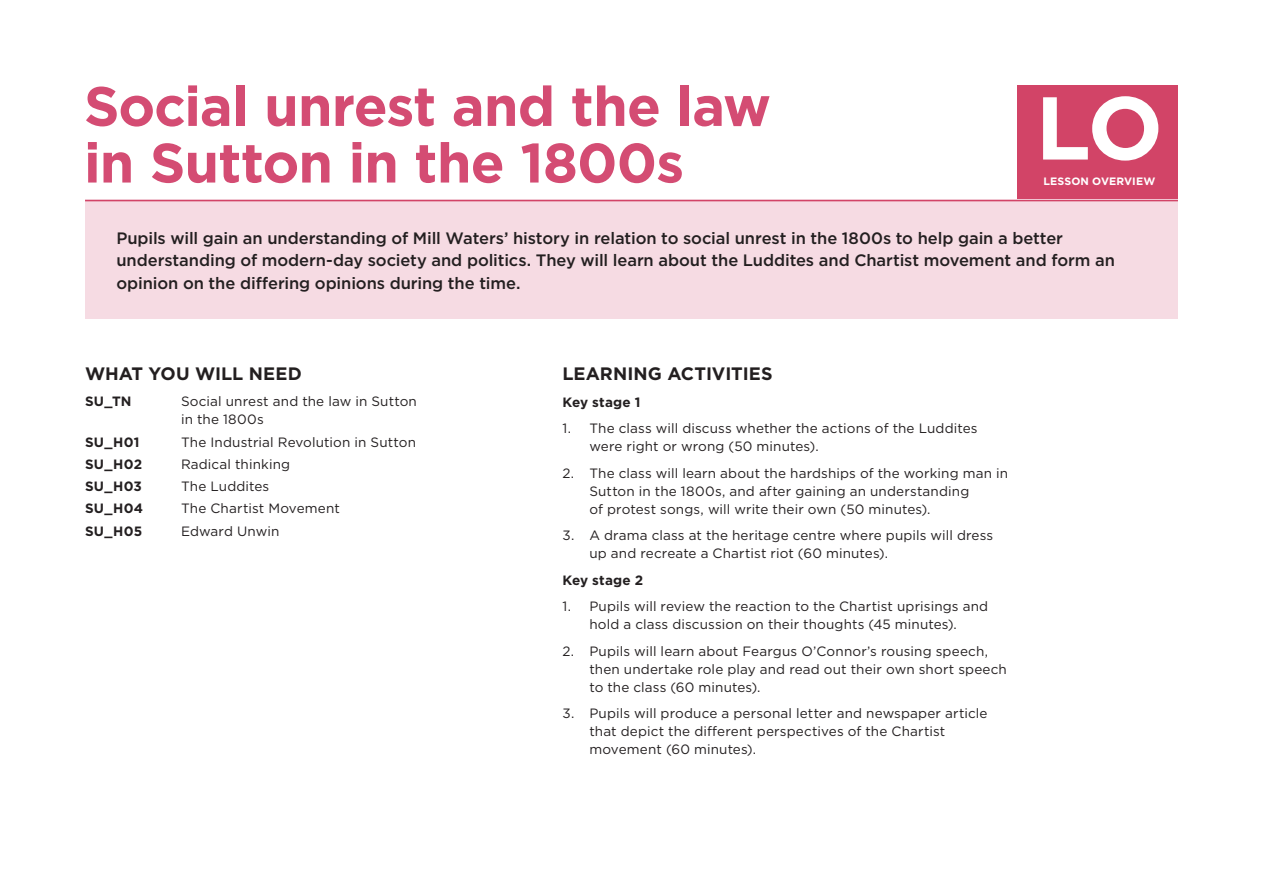
<style>
.page{position:relative;width:1263px;height:893px;background:#fff}
.page>*{position:absolute;margin:0;border:0;box-sizing:border-box;transform-origin:0 0}
.t1{font:700 88.95px "Gotham";color:#fff}
.t2{font:700 55.5px/56.7px "Gotham";letter-spacing:-.015em;color:#d44c73}
.t3{font:700 18px "Gotham";color:#231f20}
.t4{font:500 16.5px/22.5px "Gotham";letter-spacing:-.005em;color:#231f20}
.t5{font:13.5px/18px "Gotham";letter-spacing:.01em;color:#231f20}
.t6{font:700 13.5px "Gotham";letter-spacing:.015em;color:#231f20}
.t7{font:700 10.65px "Gotham";letter-spacing:.01em;color:#fff}
</style>
<div class="page">
<div style="left:1017px;top:85px;width:161px;height:116px;background:#d24467"></div>
<div style="left:85px;top:200px;width:1093px;height:119px;background:#f6dbe3"></div>
<hr style="left:85px;top:200px;width:1093px;height:1px;background:#d24467">
<h2 class="t2" style="left:84px;top:76px;width:688px">Social unrest and the law in Sutton in the 1800s</h2>
<h1 class="t1" style="left:1035px;top:77px;width:129px">LO</h1>
<p class="t7" style="left:1043px;top:175px;width:113px">LESSON OVERVIEW</p>
<p class="t4" style="left:116px;top:227px;width:1000px">Pupils will gain an understanding of Mill Waters’ history in relation to social unrest in the 1800s to help gain a better understanding of modern-day society and politics. They will learn about the Luddites and Chartist movement and form an opinion on the differing opinions during the time.</p>
<p class="t3" style="left:85px;top:363px;width:218px">WHAT YOU WILL NEED</p>
<p class="t6" style="left:85px;top:394px;width:48px">SU_TN</p>
<p class="t5" style="left:181px;top:392px;width:237px">Social unrest and the law in Sutton in the 1800s</p>
<p class="t6" style="left:85px;top:434px;width:56px">SU_H01</p>
<p class="t5" style="left:181px;top:433px;width:236px">The Industrial Revolution in Sutton</p>
<p class="t6" style="left:85px;top:456px;width:59px">SU_H02</p>
<p class="t5" style="left:181px;top:455px;width:111px">Radical thinking</p>
<p class="t6" style="left:85px;top:479px;width:58px">SU_H03</p>
<p class="t5" style="left:181px;top:477px;width:90px">The Luddites</p>
<p class="t6" style="left:85px;top:501px;width:60px">SU_H04</p>
<p class="t5" style="left:181px;top:499px;width:160px">The Chartist Movement</p>
<p class="t6" style="left:85px;top:523px;width:59px">SU_H05</p>
<p class="t5" style="left:181px;top:522px;width:100px">Edward Unwin</p>
<p class="t3" style="left:562px;top:363px;width:212px">LEARNING ACTIVITIES</p>
<p class="t6" style="left:562px;top:394px;width:80px">Key stage 1</p>
<p class="t5" style="left:589px;top:419px;width:390px;text-indent:-27px">1. The class will discuss whether the actions of the Luddites were right or wrong (50 minutes).</p>
<p class="t5" style="left:589px;top:464px;width:420px;text-indent:-27px">2. The class will learn about the hardships of the working man in<br>Sutton in the 1800s, and after gaining an understanding<br>of protest songs, will write their own (50 minutes).</p>
<p class="t5" style="left:589px;top:526px;width:405px;text-indent:-27px">3. A drama class at the heritage centre where pupils will dress up and recreate a Chartist riot (60 minutes).</p>
<p class="t6" style="left:562px;top:572px;width:82px">Key stage 2</p>
<p class="t5" style="left:562px;top:597px;width:427px;text-align:center">1. Pupils will review the reaction to the Chartist uprisings and hold a class discussion on their thoughts (45 minutes).</p>
<p class="t5" style="left:589px;top:642px;width:419px;text-indent:-27px">2. Pupils will learn about Feargus O’Connor’s rousing speech, then undertake role play and read out their own short speech to the class (60 minutes).</p>
<p class="t5" style="left:589px;top:704px;width:400px;text-indent:-27px">3. Pupils will produce a personal letter and newspaper article that depict the different perspectives of the Chartist movement (60 minutes).</p>
</div>
